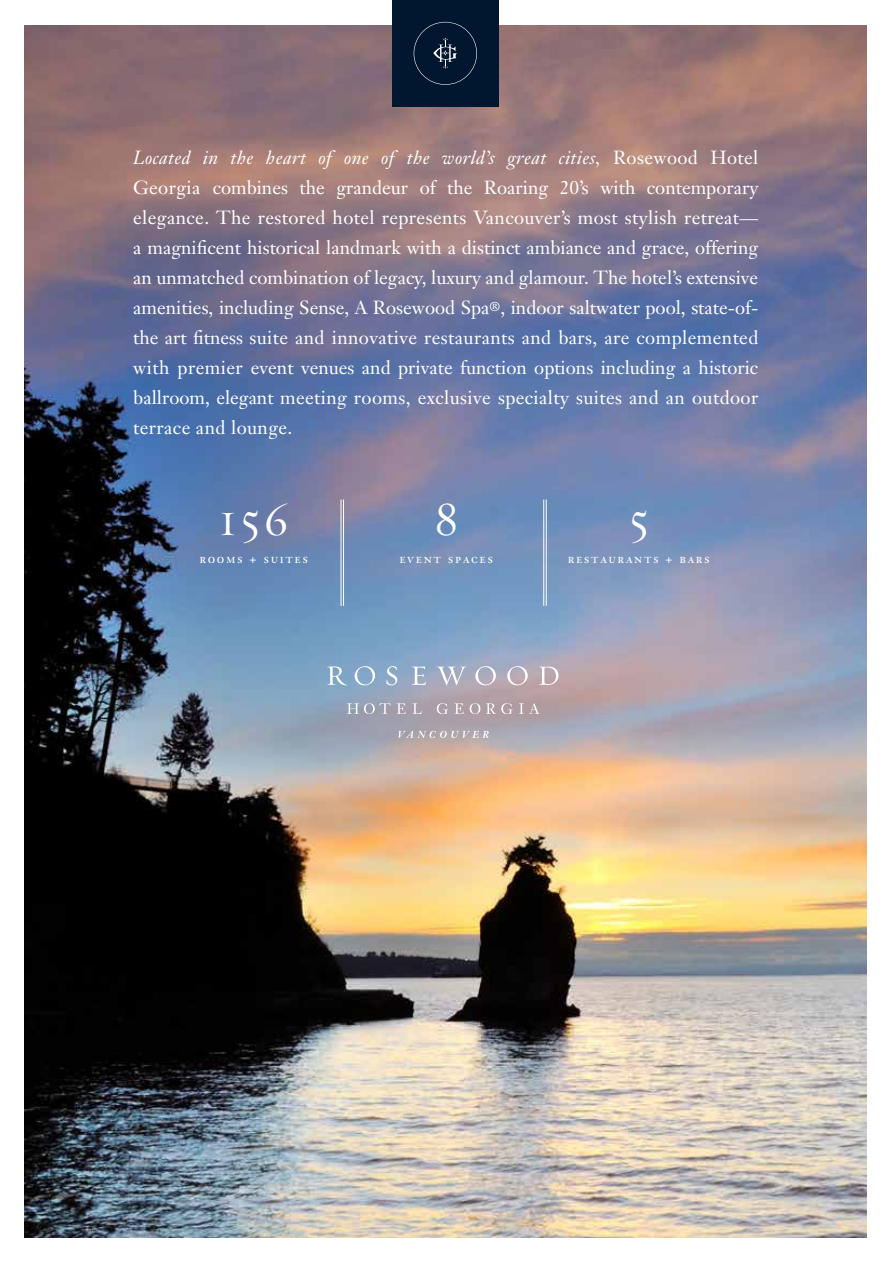
<style>
.page{position:relative;width:893px;height:1263px;background:#fff}
.page>*{position:absolute;margin:0;border:0;box-sizing:border-box;transform-origin:0 0}
.t1{font:48px "Requiem Display HTF Roman";color:#fff}
.t2{font:18.75px/30px "Janson Text";letter-spacing:.02em;color:#fff;text-align:justify}
.t3{font:13.5px "Janson Text Roman SC";letter-spacing:.12em;color:#fff}
.s1{font-style:italic}
</style>
<div class="page">
<img style="left:25px;top:26px;width:842px;height:1211px">
<div style="left:393px;top:0;width:106px;height:106px;background:#00172f"></div>
<hr style="left:343px;top:499px;width:1px;height:107px;background:#fff">
<hr style="left:341px;top:499px;width:1px;height:107px;background:#fff">
<hr style="left:546px;top:499px;width:1px;height:107px;background:#fff">
<hr style="left:543px;top:499px;width:1px;height:107px;background:#fff">
<svg style="left:414px;top:22px;width:63px;height:63px"></svg>
<svg style="left:398px;top:731px;width:91px;height:7px"></svg>
<svg style="left:347px;top:703px;width:44px;height:11px"></svg>
<svg style="left:397px;top:703px;width:9px;height:11px"></svg>
<svg style="left:413px;top:703px;width:9px;height:11px"></svg>
<svg style="left:437px;top:703px;width:11px;height:11px"></svg>
<svg style="left:454px;top:703px;width:10px;height:11px"></svg>
<svg style="left:470px;top:703px;width:10px;height:11px"></svg>
<svg style="left:486px;top:703px;width:27px;height:11px"></svg>
<svg style="left:519px;top:703px;width:21px;height:11px"></svg>
<svg style="left:327px;top:666px;width:20px;height:19px"></svg>
<svg style="left:355px;top:666px;width:20px;height:19px"></svg>
<svg style="left:386px;top:666px;width:11px;height:19px"></svg>
<svg style="left:412px;top:666px;width:14px;height:19px"></svg>
<svg style="left:437px;top:666px;width:29px;height:19px"></svg>
<svg style="left:475px;top:666px;width:21px;height:19px"></svg>
<svg style="left:507px;top:666px;width:21px;height:19px"></svg>
<svg style="left:539px;top:666px;width:19px;height:19px"></svg>
<p class="t2" style="left:133px;top:142px;width:627px"><span class="s1">Located in the heart of one of the world’s great cities,</span> Rosewood Hotel Georgia combines the grandeur of the Roaring 20’s with contemporary elegance. The restored hotel represents Vancouver’s most stylish retreat— a magnificent historical landmark with a distinct ambiance and grace, offering an unmatched combination of legacy, luxury and glamour. The hotel’s extensive amenities, including Sense, A Rosewood Spa<sup>®</sup>, indoor saltwater pool, state-of&shy;the art fitness suite and innovative restaurants and bars, are complemented with premier event venues and private function options including a historic ballroom, elegant meeting rooms, exclusive specialty suites and an outdoor terrace and lounge.</p>
<h1 class="t1" style="left:219px;top:491px;width:71px">156</h1>
<p class="t3" style="left:199px;top:551px;width:110px">rooms + suites</p>
<h1 class="t1" style="left:434px;top:491px;width:25px">8</h1>
<p class="t3" style="left:399px;top:551px;width:95px">event spaces</p>
<h1 class="t1" style="left:629px;top:491px;width:21px">5</h1>
<p class="t3" style="left:568px;top:551px;width:144px">restaurants + bars</p>
</div>
